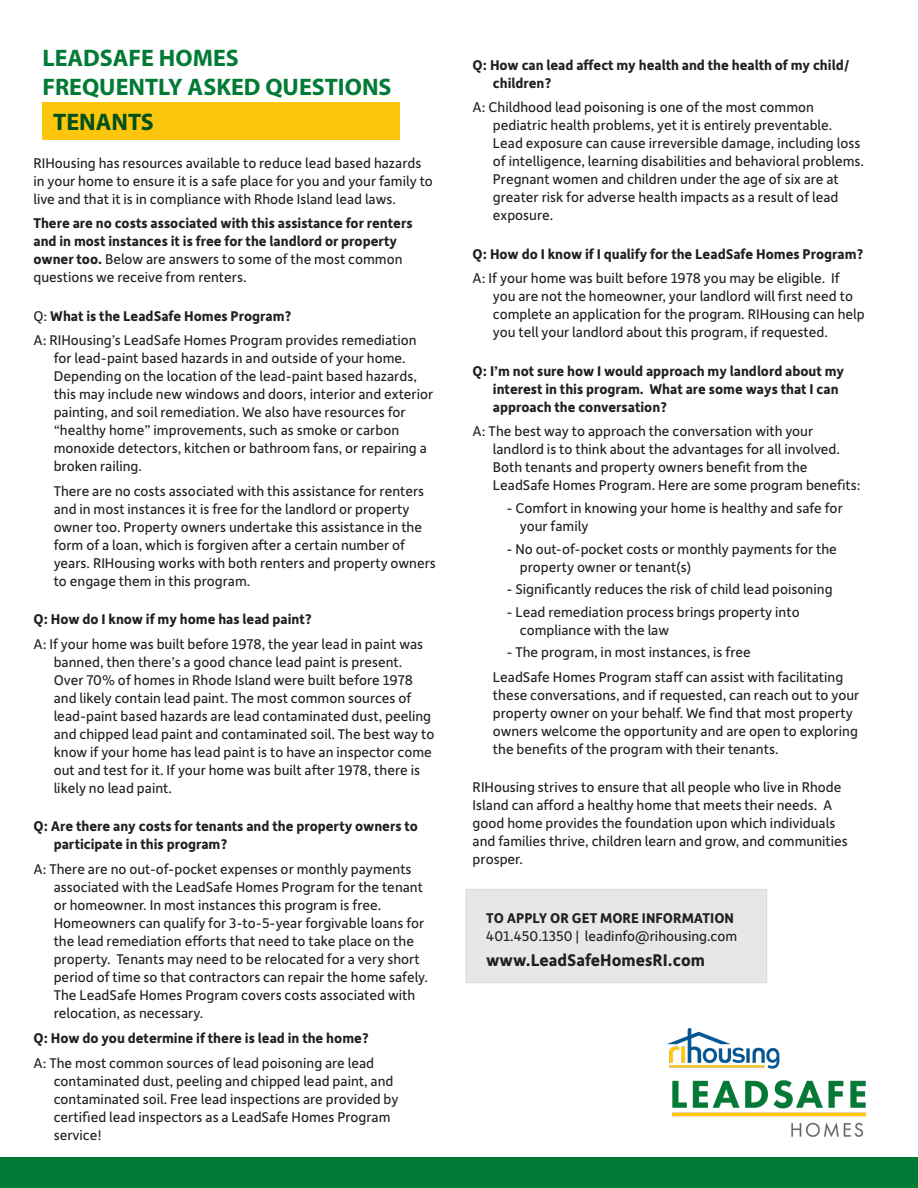
<style>
.page{position:relative;width:918px;height:1188px;background:#fff}
.page>*{position:absolute;margin:0;border:0;box-sizing:border-box;transform-origin:0 0}
.t1{font:700 24px "Myriad Pro";color:#007a34}
.t2{font:700 24px "Myriad Pro";color:#005119}
.t3{font:700 18px "Depot New";color:#231f20}
.t4{font:15px/18px "Depot New";color:#231f20}
.t5{font:700 15px/18px "Depot New";color:#231f20}
.s1{font-weight:400}
.s2{font-weight:700}
</style>
<div class="page">
<div style="left:42px;top:103px;width:358px;height:37px;background:#fec50d"></div>
<div style="left:465px;top:889px;width:302px;height:94px;background:#e6e7e9"></div>
<img style="left:667px;top:1029px;width:198px;height:107px">
<div style="left:0;top:1158px;width:918px;height:30px;background:#007a34"></div>
<p class="t1" style="left:42px;top:42px;width:198px">LEADSAFE HOMES</p>
<p class="t1" style="left:42px;top:71px;width:351px">FREQUENTLY ASKED QUESTIONS</p>
<p class="t2" style="left:53px;top:106px;width:102px">TENANTS</p>
<p class="t4" style="left:33px;top:153px;width:401px">RIHousing has resources available to reduce lead based hazards in your home to ensure it is a safe place for you and your family to live and that it is in compliance with Rhode Island lead laws.</p>
<p class="t5" style="left:33px;top:214px;width:381px">There are no costs associated with this assistance for renters and in most instances it is free for the landlord or property owner too. <span class="s1">Below are answers to some of the most common questions we receive from renters.</span></p>
<p class="t5" style="left:33px;top:306px;width:259px"><span class="s1">Q:</span> What is the LeadSafe Homes Program?</p>
<p class="t4" style="left:54px;top:331px;width:381px;text-indent:-20px">A: RIHousing’s LeadSafe Homes Program provides remediation for lead-paint based hazards in and outside of your home.<br>Depending on the location of the lead-paint based hazards, this may include new windows and doors, interior and exterior painting, and soil remediation. We also have resources for “healthy home” improvements, such as smoke or carbon monoxide detectors, kitchen or bathroom fans, or repairing a broken railing.</p>
<p class="t4" style="left:54px;top:482px;width:384px">There are no costs associated with this assistance for renters and in most instances it is free for the landlord or property owner too. Property owners undertake this assistance in the form of a loan, which is forgiven after a certain number of years. RIHousing works with both renters and property owners to engage them in this program.</p>
<p class="t5" style="left:33px;top:610px;width:280px">Q: How do I know if my home has lead paint?</p>
<p class="t4" style="left:54px;top:635px;width:382px;text-indent:-20px">A: If your home was built before 1978, the year lead in paint was banned, then there’s a good chance lead paint is present.<br>Over 70% of homes in Rhode Island were built before 1978 and likely contain lead paint. The most common sources of lead-paint based hazards are lead contaminated dust, peeling and chipped lead paint and contaminated soil. The best way to know if your home has lead paint is to have an inspector come out and test for it. If your home was built after 1978, there is likely no lead paint.</p>
<p class="t5" style="left:54px;top:817px;width:366px;text-indent:-20px">Q: Are there any costs for tenants and the property owners to participate in this program?</p>
<p class="t4" style="left:54px;top:860px;width:376px;text-indent:-20px">A: There are no out-of-pocket expenses or monthly payments associated with the LeadSafe Homes Program for the tenant or homeowner. In most instances this program is free.<br>Homeowners can qualify for 3-to-5-year forgivable loans for the lead remediation efforts that need to take place on the property. Tenants may need to be relocated for a very short period of time so that contractors can repair the home safely.<br>The LeadSafe Homes Program covers costs associated with relocation, as necessary.</p>
<p class="t5" style="left:33px;top:1028px;width:337px">Q: How do you determine if there is lead in the home?</p>
<p class="t4" style="left:54px;top:1053px;width:346px;text-indent:-20px">A: The most common sources of lead poisoning are lead contaminated dust, peeling and chipped lead paint, and contaminated soil. Free lead inspections are provided by certified lead inspectors as a LeadSafe Homes Program service!</p>
<p class="t5" style="left:493px;top:55px;width:358px;text-indent:-20px">Q: How can lead affect my health and the health of my child/ children?</p>
<p class="t4" style="left:493px;top:98px;width:373px;text-indent:-20px">A: Childhood lead poisoning is one of the most common pediatric health problems, yet it is entirely preventable.<br>Lead exposure can cause irreversible damage, including loss of intelligence, learning disabilities and behavioral problems.<br>Pregnant women and children under the age of six are at greater risk for adverse health impacts as a result of lead exposure.</p>
<p class="t5" style="left:473px;top:244px;width:392px">Q: How do I know if I qualify for the LeadSafe Homes Program?</p>
<p class="t4" style="left:493px;top:269px;width:373px;text-indent:-20px">A: If your home was built before 1978 you may be eligible. If you are not the homeowner, your landlord will first need to complete an application for the program. RIHousing can help you tell your landlord about this program, if requested.</p>
<p class="t5" style="left:493px;top:361px;width:353px;text-indent:-20px">Q: I’m not sure how I would approach my landlord about my interest in this program. What are some ways that I can approach the conversation?</p>
<p class="t4" style="left:493px;top:422px;width:369px;text-indent:-20px">A: The best way to approach the conversation with your landlord is to think about the advantages for all involved.<br>Both tenants and property owners benefit from the LeadSafe Homes Program. Here are some program benefits:</p>
<p class="t4" style="left:520px;top:498px;width:324px;text-indent:-14px">- Comfort in knowing your home is healthy and safe for your family</p>
<p class="t4" style="left:520px;top:539px;width:319px;text-indent:-14px">- No out-of-pocket costs or monthly payments for the property owner or tenant(s)</p>
<p class="t4" style="left:506px;top:580px;width:328px">- Significantly reduces the risk of child lead poisoning</p>
<p class="t4" style="left:520px;top:602px;width:281px;text-indent:-14px">- Lead remediation process brings property into compliance with the law</p>
<p class="t4" style="left:506px;top:643px;width:246px">- The program, in most instances, is free</p>
<p class="t4" style="left:493px;top:668px;width:368px">LeadSafe Homes Program staff can assist with facilitating these conversations, and if requested, can reach out to your property owner on your behalf. We find that most property owners welcome the opportunity and are open to exploring the benefits of the program with their tenants.</p>
<p class="t4" style="left:473px;top:778px;width:377px">RIHousing strives to ensure that all people who live in Rhode Island can afford a healthy home that meets their needs. A good home provides the foundation upon which individuals and families thrive, children learn and grow, and communities prosper.</p>
<p class="t4" style="left:486px;top:908px;width:253px"><span class="s2">TO APPLY OR GET MORE INFORMATION<br></span>401.450.1350 | leadinfo@rihousing.com</p>
<p class="t3" style="left:486px;top:948px;width:220px">www.LeadSafeHomesRI.com</p>
</div>
